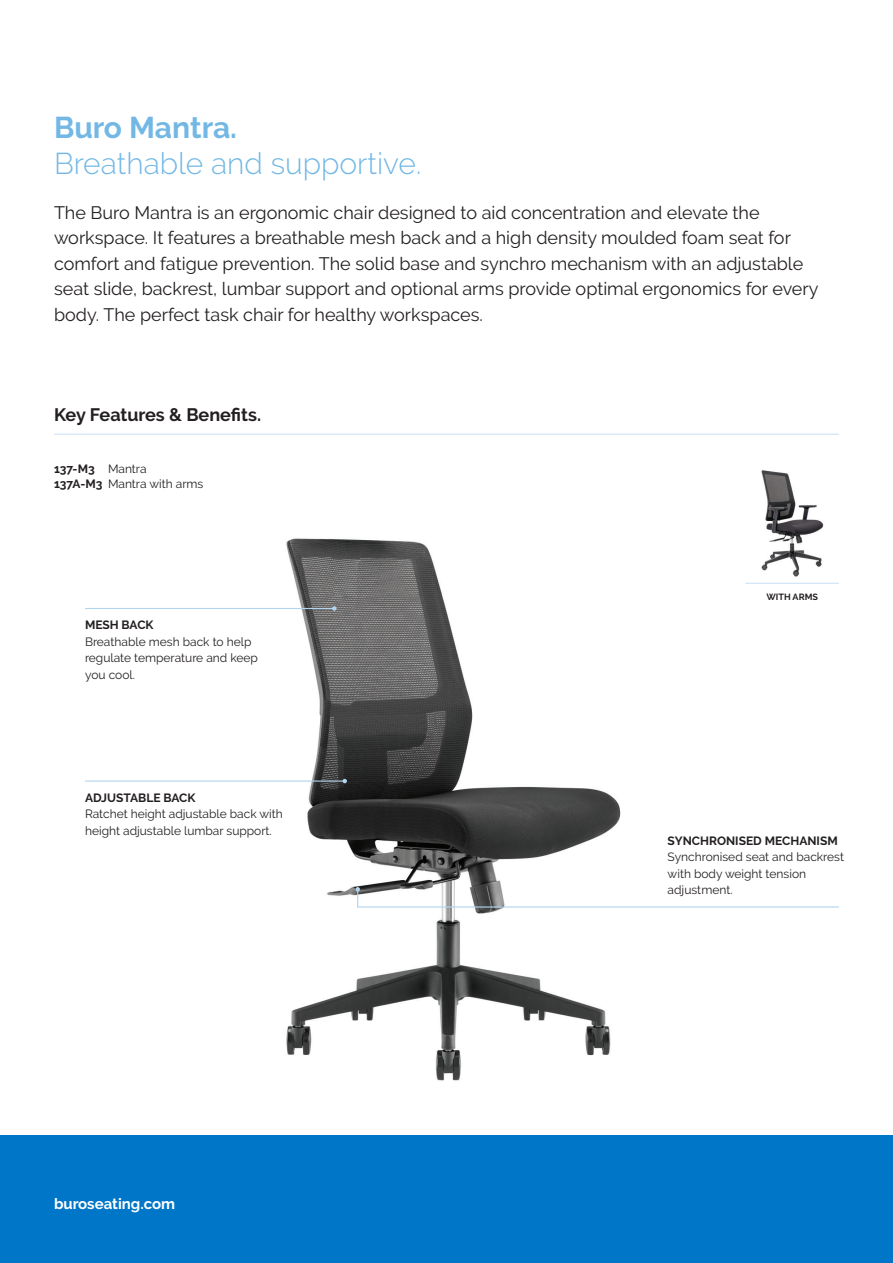
<style>
.page{position:relative;width:893px;height:1263px;background:#fff}
.page>*{position:absolute;margin:0;border:0;box-sizing:border-box;transform-origin:0 0}
.Chair_Description_-_Sub_Heading{font:300 30px "Raleway";color:#73b8e5}
.Chair_Description_-_Heading{font:700 30px "Raleway";color:#73b8e5}
.t1{font:18px/25.5px "Raleway";color:#231f20}
.t2{font:700 18px "Raleway";color:#231f20}
.t3{font:700 15px "Raleway";color:#fff}
.Chair_Features__Tags__-_Description{font:12px/16.5px "Raleway";color:#231f20}
.Chair_Features__Tags__-_Heading{font:700 12px "Raleway";color:#231f20}
.Chair_Features__Tags__-_Description-2{font:700 12px "Raleway";color:#231f20}
.Chair_Features__Tags__-_Heading-2{font:700 9px "Raleway";color:#231f20}
.s1{font-weight:400}
.s2{font-weight:700}
</style>
<div class="page">
<div style="left:0;top:1135px;width:893px;height:128px;background:#0076c8"></div>
<hr style="left:54px;top:434px;width:785px;height:1px;background:#cde2f5">
<img style="left:286px;top:538px;width:335px;height:543px">
<svg style="left:355px;top:887px;width:484px;height:21px"></svg>
<hr style="left:85px;top:780px;width:260px;height:2px;background:#b1d4ef">
<svg style="left:342px;top:779px;width:5px;height:4px"></svg>
<hr style="left:85px;top:608px;width:249px;height:1px;background:#b1d4ef">
<svg style="left:332px;top:606px;width:5px;height:5px"></svg>
<hr style="left:745px;top:583px;width:94px;height:1px;background:#cde2f5">
<img style="left:761px;top:470px;width:63px;height:107px">
<p class="Chair_Description_-_Heading" style="left:54px;top:111px;width:185px">Buro Mantra.</p>
<p class="Chair_Description_-_Sub_Heading" style="left:54px;top:146px;width:369px">Breathable and supportive.</p>
<p class="t1" style="left:54px;top:200px;width:707px">The Buro Mantra is an ergonomic chair designed to aid concentration and elevate the</p>
<p class="t1" style="left:54px;top:225px;width:738px">workspace. It features a breathable mesh back and a high density moulded foam seat for</p>
<p class="t1" style="left:54px;top:251px;width:766px">comfort and fatigue prevention. The solid base and synchro mechanism with an adjustable seat slide, backrest, lumbar support and optional arms provide optimal ergonomics for every body. The perfect task chair for healthy workspaces.</p>
<p class="t2" style="left:54px;top:405px;width:209px">Key Features &amp; Benefits.</p>
<p class="Chair_Features__Tags__-_Description-2" style="left:54px;top:462px;width:84px">137-M3 <span class="s1">Mantra</span></p>
<p class="Chair_Features__Tags__-_Description" style="left:54px;top:462px;width:151px;line-height:14.4px;text-align:center">Mantra<br><span class="s2">137A-M3</span> Mantra with arms</p>
<p class="Chair_Features__Tags__-_Heading" style="left:85px;top:618px;width:70px">MESH BACK</p>
<p class="Chair_Features__Tags__-_Description" style="left:85px;top:633px;width:168px">Breathable mesh back to help</p>
<p class="Chair_Features__Tags__-_Description" style="left:85px;top:650px;width:174px">regulate temperature and keep you cool.</p>
<p class="Chair_Features__Tags__-_Heading" style="left:85px;top:791px;width:112px">ADJUSTABLE BACK</p>
<p class="Chair_Features__Tags__-_Description" style="left:85px;top:806px;width:199px">Ratchet height adjustable back with height adjustable lumbar support.</p>
<p class="t3" style="left:54px;top:1195px;width:123px">buroseating.com</p>
<p class="Chair_Features__Tags__-_Heading-2" style="left:764px;top:592px;width:58px">NYLON BASE</p>
<p class="Chair_Features__Tags__-_Heading-2" style="left:766px;top:592px;width:53px">WITH ARMS</p>
<p class="Chair_Features__Tags__-_Heading" style="left:668px;top:834px;width:172px">SYNCHRONISED MECHANISM</p>
<p class="Chair_Features__Tags__-_Description" style="left:668px;top:849px;width:178px">Synchronised seat and backrest with body weight tension adjustment.</p>
</div>
